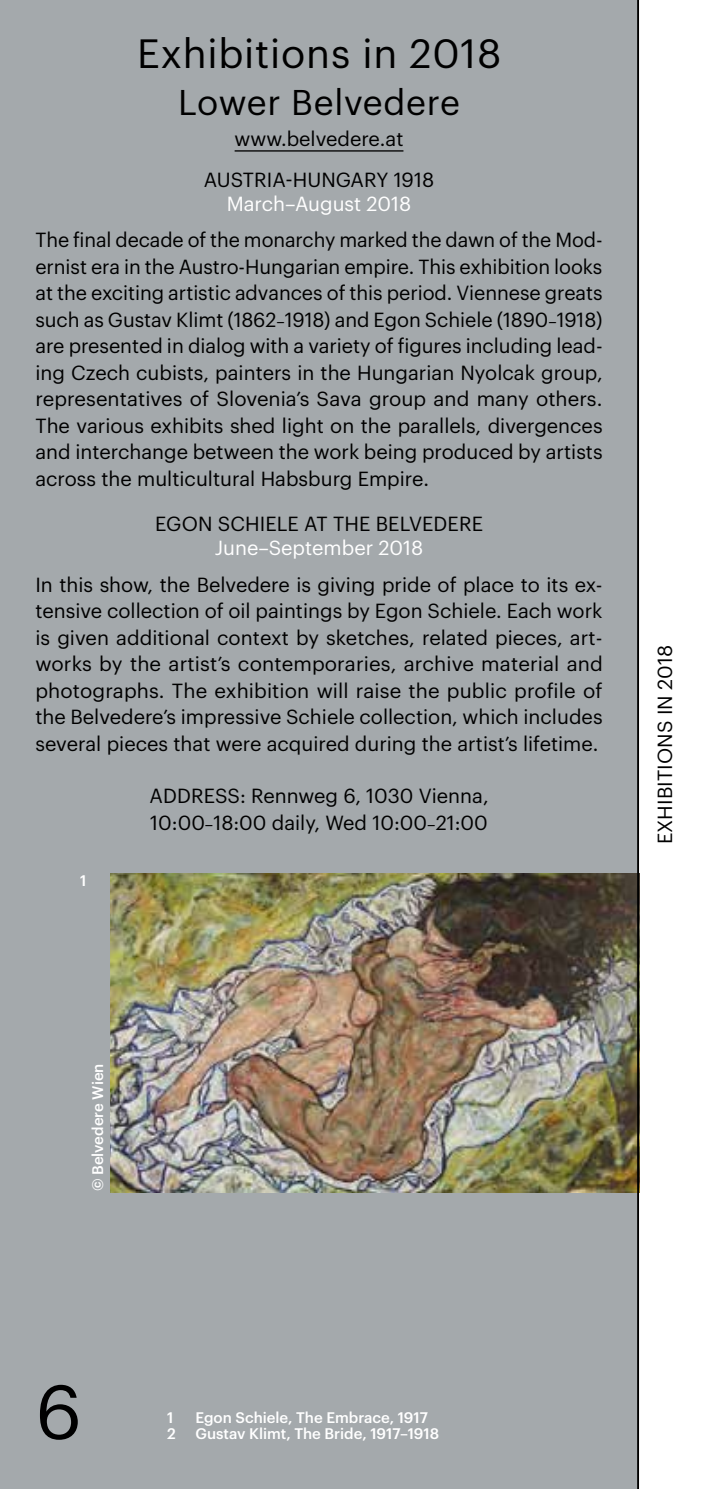
<style>
.page{position:relative;width:709px;height:1489px;background:#fff}
.page>*{position:absolute;margin:0;border:0;box-sizing:border-box;transform-origin:0 0}
.t1{font:75px "Graphik LCG";color:#000}
.t2{font:40px "Graphik LCG";letter-spacing:.02em;color:#000}
.t3{font:35px "Graphik LCG";letter-spacing:.02em;color:#000}
.t4{font:20px/26.5px "Graphik LCG";color:#000;text-align:justify}
.t5{font:20px "Graphik LCG";color:#fff}
.t6{font:500 15px "Graphik LCG";color:#fff}
.s1{font-size:16px}
</style>
<div class="page">
<div style="left:0;top:0;width:659px;height:1488px;background:#a4a9ac"></div>
<div style="left:638px;top:0;width:71px;height:1488px;background:#fff"></div>
<hr style="left:235px;top:150px;width:168px;height:2px;background:#000">
<img style="left:110px;top:873px;width:527px;height:319px">
<hr style="left:637px;top:0;width:2px;height:1488px;background:#000">
<h2 class="t2" style="left:137px;top:24px;width:366px">Exhibitions in 2018</h2>
<h3 class="t3" style="left:178px;top:76px;width:283px">Lower Belvedere</h3>
<p class="t4" style="left:204px;top:117px;width:232px;line-height:40.5px;text-align:center">www.belvedere.at<br>AUSTRIA-HUNGARY 1918</p>
<p class="t5" style="left:227px;top:188px;width:186px">March–August 2018</p>
<p class="t4" style="left:35px;top:225px;width:568px">The final decade of the monarchy marked the dawn of the Mod&shy;ernist era in the Austro-Hungarian empire. This exhibition looks at the exciting artistic advances of this period. Viennese greats such as Gustav Klimt (1862<span class="s1">–</span>1918) and Egon Schiele (1890<span class="s1">–</span>1918) are presented in dialog with a variety of figures including lead&shy;ing Czech cubists, painters in the Hungarian Nyolcak group, representatives of Slovenia’s Sava group and many others.<br>The various exhibits shed light on the parallels, divergences and interchange between the work being produced by artists across the multicultural Habsburg Empire.</p>
<p class="t4" style="left:155px;top:509px;width:329px">EGON SCHIELE AT THE BELVEDERE</p>
<p class="t5" style="left:215px;top:533px;width:210px">June–September 2018</p>
<p class="t4" style="left:35px;top:569px;width:569px">In this show, the Belvedere is giving pride of place to its ex&shy;tensive collection of oil paintings by Egon Schiele. Each work is given additional context by sketches, related pieces, art&shy;works by the artist’s contemporaries, archive material and photographs. The exhibition will raise the public profile of the Belvedere’s impressive Schiele collection, which includes several pieces that were acquired during the artist’s lifetime.</p>
<p class="t4" style="left:149px;top:781px;width:340px">ADDRESS: Rennweg 6, 1030 Vienna,<br>10:00<span class="s1">–</span>18:00 daily, Wed 10:00<span class="s1">–</span>21:00</p>
<p class="t6" style="left:80px;top:868px;width:8px">1</p>
<p class="t4" style="left:650px;top:844px;width:201px;rotate:-90deg">EXHIBITIONS IN 2018</p>
<p class="t6" style="left:86px;top:1191px;width:129px;rotate:-90deg">© Belvedere Wien</p>
<h1 class="t1" style="left:35px;top:1355px;width:48px">6</h1>
<p class="t6" style="left:167px;top:1406px;width:8px">1</p>
<p class="t6" style="left:195px;top:1406px;width:234px">Egon Schiele, The Embrace, 1917</p>
<p class="t6" style="left:167px;top:1422px;width:10px">2</p>
<p class="t6" style="left:195px;top:1422px;width:245px">Gustav Klimt, The Bride, 1917–1918</p>
</div>
